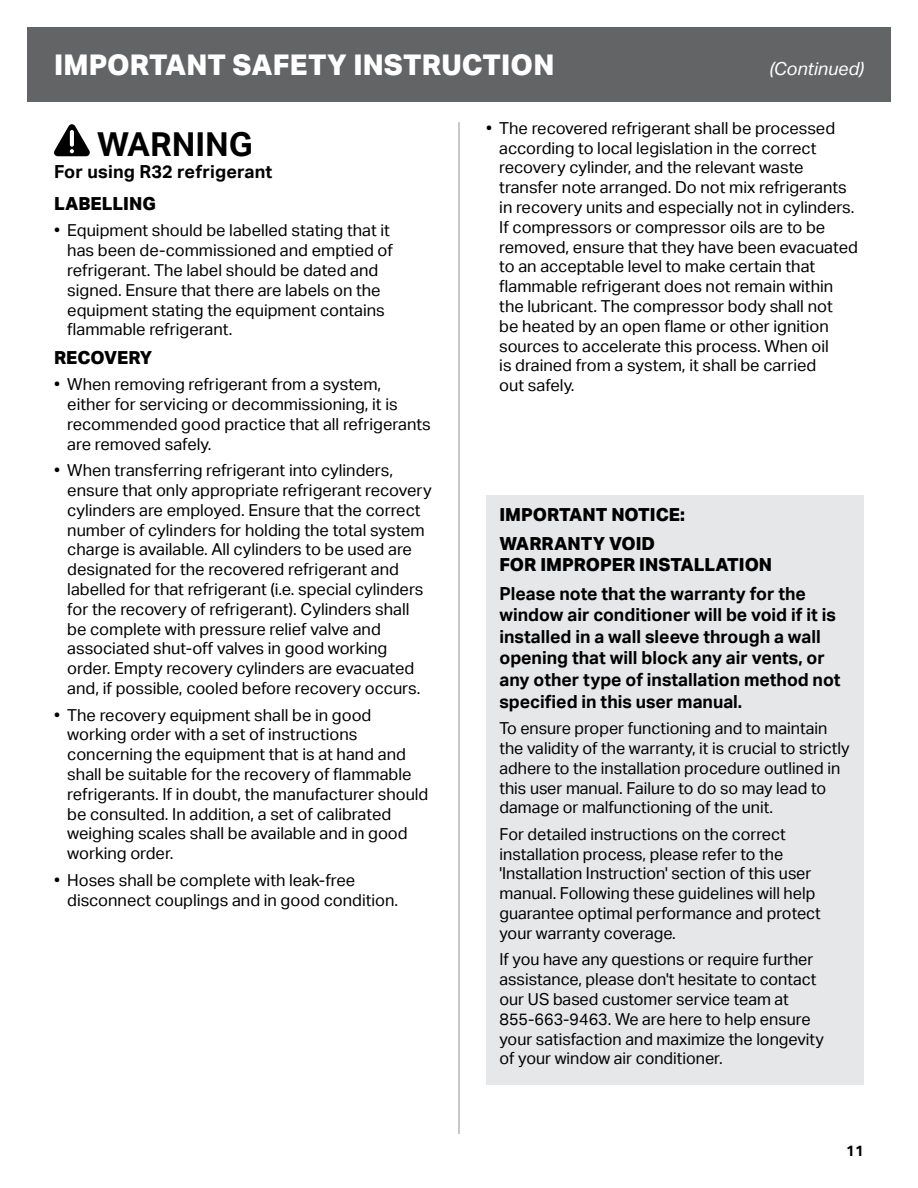
<style>
.page{position:relative;width:918px;height:1188px;background:#fff}
.page>*{position:absolute;margin:0;border:0;box-sizing:border-box;transform-origin:0 0}
.t1{font:700 33px "Aktiv Grotesk";color:#000}
.t2{font:800 28.5px "Aktiv Grotesk";letter-spacing:.005em;color:#fff}
.t3{font:700 18px/21.6px "Aktiv Grotesk";color:#000}
.t4{font:800 18px/28.3px "Aktiv Grotesk";color:#000}
.t5{font:italic 18px "Aktiv Grotesk";color:#fff}
.t6{font:16.5px/19.8px "Aktiv Grotesk";color:#000}
.t7{font:700 15px "Aktiv Grotesk";color:#000}
</style>
<div class="page">
<div style="left:27px;top:27px;width:864px;height:75px;background:#636466"></div>
<hr style="left:459px;top:122px;width:1px;height:1012px;background:#939598">
<svg style="left:54px;top:124px;width:36px;height:32px"></svg>
<div style="left:486px;top:495px;width:378px;height:589px;background:#e6e7e8"></div>
<h2 class="t2" style="left:54px;top:48px;width:502px">IMPORTANT SAFETY INSTRUCTION</h2>
<p class="t5" style="left:769px;top:58px;width:96px">(Continued)</p>
<h1 class="t1" style="left:97px;top:126px;width:157px">WARNING</h1>
<p class="t3" style="left:54px;top:161px;width:220px">For using R32 refrigerant</p>
<p class="t4" style="left:54px;top:190px;width:103px">LABELLING</p>
<p class="t6" style="left:67px;top:221px;width:327px;text-indent:-13px">• Equipment should be labelled stating that it has been de-commissioned and emptied of refrigerant. The label should be dated and signed. Ensure that there are labels on the equipment stating the equipment contains flammable refrigerant.</p>
<p class="t4" style="left:54px;top:343px;width:100px">RECOVERY</p>
<p class="t6" style="left:67px;top:375px;width:365px;text-indent:-13px">• When removing refrigerant from a system,<br>either for servicing or decommissioning, it is recommended good practice that all refrigerants are removed safely.</p>
<p class="t6" style="left:67px;top:461px;width:366px;text-indent:-13px">• When transferring refrigerant into cylinders, ensure that only appropriate refrigerant recovery cylinders are employed. Ensure that the correct number of cylinders for holding the total system charge is available. All cylinders to be used are designated for the recovered refrigerant and labelled for that refrigerant (i.e. special cylinders for the recovery of refrigerant). Cylinders shall be complete with pressure relief valve and associated shut-off valves in good working order. Empty recovery cylinders are evacuated and, if possible, cooled before recovery occurs.</p>
<p class="t6" style="left:67px;top:705px;width:363px;text-indent:-13px">• The recovery equipment shall be in good working order with a set of instructions concerning the equipment that is at hand and shall be suitable for the recovery of flammable refrigerants. If in doubt, the manufacturer should be consulted. In addition, a set of calibrated weighing scales shall be available and in good working order.</p>
<p class="t6" style="left:67px;top:870px;width:332px;text-indent:-13px">• Hoses shall be complete with leak-free disconnect couplings and in good condition.</p>
<p class="t6" style="left:499px;top:118px;width:360px;text-indent:-13px">• The recovered refrigerant shall be processed according to local legislation in the correct recovery cylinder, and the relevant waste transfer note arranged. Do not mix refrigerants in recovery units and especially not in cylinders.<br>If compressors or compressor oils are to be removed, ensure that they have been evacuated to an acceptable level to make certain that flammable refrigerant does not remain within the lubricant. The compressor body shall not<br>be heated by an open flame or other ignition sources to accelerate this process. When oil<br>is drained from a system, it shall be carried<br>out safely.</p>
<p class="t4" style="left:500px;top:501px;width:187px">IMPORTANT NOTICE:<br>WARRANTY VOID</p>
<p class="t4" style="left:500px;top:551px;width:274px">FOR IMPROPER INSTALLATION</p>
<p class="t3" style="left:500px;top:583px;width:343px">Please note that the warranty for the window air conditioner will be void if it is installed in a wall sleeve through a wall opening that will block any air vents, or any other type of installation method not specified in this user manual.</p>
<p class="t6" style="left:500px;top:719px;width:351px">To ensure proper functioning and to maintain the validity of the warranty, it is crucial to strictly adhere to the installation procedure outlined in this user manual. Failure to do so may lead to damage or malfunctioning of the unit.</p>
<p class="t6" style="left:500px;top:824px;width:323px">For detailed instructions on the correct installation process, please refer to the 'Installation Instruction' section of this user manual. Following these guidelines will help guarantee optimal performance and protect your warranty coverage.</p>
<p class="t6" style="left:500px;top:950px;width:326px">If you have any questions or require further assistance, please don't hesitate to contact our US based customer service team at 855-663-9463. We are here to help ensure your satisfaction and maximize the longevity of your window air conditioner.</p>
<p class="t7" style="left:846px;top:1142px;width:19px">11</p>
</div>
